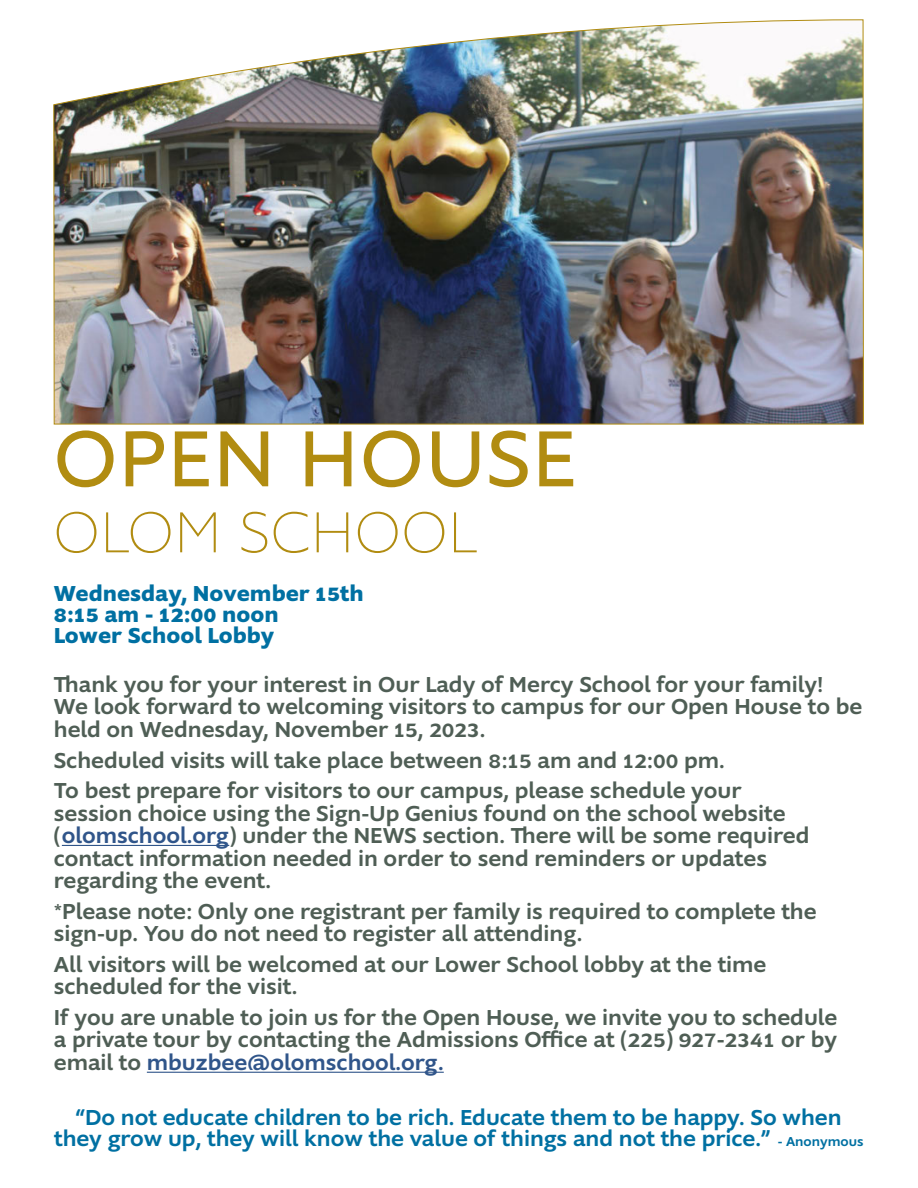
<style>
.page{position:relative;width:918px;height:1188px;background:#fff}
.page>*{position:absolute;margin:0;border:0;box-sizing:border-box;transform-origin:0 0}
.t1{font:82.5px "Supra";letter-spacing:.03em;color:#b18c11}
.t2{font:100 60px "Supra";letter-spacing:.03em;color:#b18c11}
.t3{font:500 22.5px/22.5px "Supra";color:#4f5e55}
.t4{font:500 22.5px/21px "Supra";color:#0070a2;text-align:center}
.t5{font:700 22.5px/21px "Supra";color:#0070a2}
.s1{color:#30558a}
.s2{font-size:13.5px}
</style>
<div class="page">
<img style="left:53px;top:19px;width:811px;height:406px">
<hr style="left:62px;top:845px;width:167px;height:1px;background:#30558a">
<hr style="left:147px;top:1072px;width:297px;height:1px;background:#30558a">
<h1 class="t1" style="left:54px;top:406px;width:524px">OPEN HOUSE</h1>
<h2 class="t2" style="left:54px;top:496px;width:425px">OLOM SCHOOL</h2>
<p class="t5" style="left:54px;top:583px;width:311px">Wednesday, November 15th<br>8:15 am - 12:00 noon<br>Lower School Lobby</p>
<p class="t3" style="left:54px;top:673px;width:810px">Thank you for your interest in Our Lady of Mercy School for your family!<br>We look forward to welcoming visitors to campus for our Open House to be held on Wednesday, November 15, 2023.</p>
<p class="t3" style="left:54px;top:745px;width:689px;line-height:30.6px">Scheduled visits will take place between 8:15 am and 12:00 pm.<br>To best prepare for visitors to our campus, please schedule your</p>
<p class="t3" style="left:54px;top:802px;width:757px">session choice using the Sign-Up Genius found on the school website (<span class="s1">olomschool.org</span>) under the NEWS section. There will be some required contact information needed in order to send reminders or updates regarding the event.</p>
<p class="t3" style="left:54px;top:900px;width:764px">*Please note: Only one registrant per family is required to complete the sign-up. You do not need to register all attending.</p>
<p class="t3" style="left:54px;top:953px;width:714px">All visitors will be welcomed at our Lower School lobby at the time scheduled for the visit.</p>
<p class="t3" style="left:54px;top:1006px;width:785px;text-align:justify">If you are unable to join us for the Open House, we invite you to schedule a private tour by contacting the Admissions Office at (225) 927-2341 or by email to <span class="s1">mbuzbee@olomschool.org.</span></p>
<p class="t4" style="left:54px;top:1107px;width:811px">“Do not educate children to be rich. Educate them to be happy. So when they grow up, they will know the value of things and not the price.” <span class="s2">- Anonymous</span></p>
</div>
